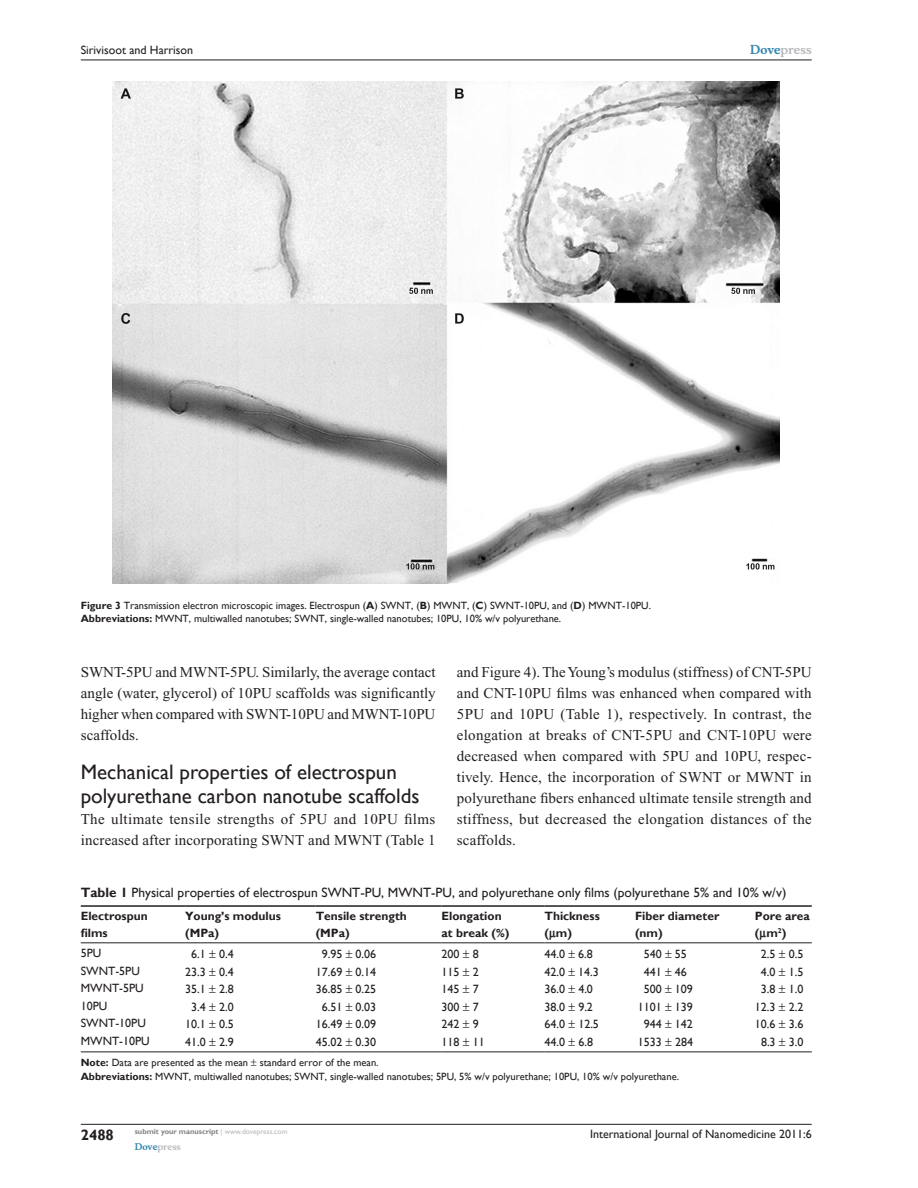
<style>
.page{position:relative;width:918px;height:1188px;background:#fff}
.page>*{position:absolute;margin:0;border:0;box-sizing:border-box;transform-origin:0 0}
.t1{font:21px/24px "Gill Sans";color:#231f20}
.t2{font:15px/21px "Times New Roman";letter-spacing:.01em;color:#231f20;text-align:justify}
.t3{font:700 15px "Gill Sans";color:#231f20}
.t4{font:13.5px "Gill Sans";color:#231f20}
.t5{font:12px "Gill Sans";color:#231f20}
.t6{font:700 12px/16.5px "Gill Sans";color:#231f20}
.t7{font:700 12px "Musee";color:#b8b9bc}
.t8{font:10.5px/13.5px "Gill Sans";color:#231f20}
.t9{font:700 9px "Musee";color:#b8b9bc}
.t10{font:700 7.5px "Gill Sans";color:#808285}
.s1{color:#3485ae}
.s2{font-weight:700}
.s3{font-weight:400;color:#b8b9bc}
</style>
<div class="page">
<hr style="left:81px;top:905px;width:104px;height:2px;background:#231f20">
<hr style="left:185px;top:905px;width:131px;height:2px;background:#231f20">
<hr style="left:316px;top:905px;width:126px;height:2px;background:#231f20">
<hr style="left:442px;top:905px;width:102px;height:2px;background:#231f20">
<hr style="left:544px;top:905px;width:91px;height:2px;background:#231f20">
<hr style="left:635px;top:905px;width:120px;height:2px;background:#231f20">
<hr style="left:755px;top:905px;width:57px;height:2px;background:#231f20">
<hr style="left:81px;top:942px;width:104px;height:1px;background:#231f20">
<hr style="left:185px;top:942px;width:131px;height:1px;background:#231f20">
<hr style="left:316px;top:942px;width:126px;height:1px;background:#231f20">
<hr style="left:442px;top:942px;width:102px;height:1px;background:#231f20">
<hr style="left:544px;top:942px;width:91px;height:1px;background:#231f20">
<hr style="left:635px;top:942px;width:120px;height:1px;background:#231f20">
<hr style="left:755px;top:942px;width:57px;height:1px;background:#231f20">
<hr style="left:81px;top:1052px;width:104px;height:1px;background:#231f20">
<hr style="left:185px;top:1052px;width:131px;height:1px;background:#231f20">
<hr style="left:316px;top:1052px;width:126px;height:1px;background:#231f20">
<hr style="left:442px;top:1052px;width:102px;height:1px;background:#231f20">
<hr style="left:544px;top:1052px;width:91px;height:1px;background:#231f20">
<hr style="left:635px;top:1052px;width:120px;height:1px;background:#231f20">
<hr style="left:755px;top:1052px;width:57px;height:1px;background:#231f20">
<img style="left:113px;top:81px;width:667px;height:503px">
<hr style="left:81px;top:1124px;width:731px;height:1px;background:#231f20">
<hr style="left:81px;top:60px;width:731px;height:1px;background:#231f20">
<p class="t5" style="left:81px;top:43px;width:114px">Sirivisoot and Harrison</p>
<p class="t7" style="left:750px;top:43px;width:63px"><span class="s1">Dove</span>press</p>
<p class="t8" style="left:81px;top:599px;width:572px"><span class="s2">Figure 3</span> Transmission electron microscopic images. Electrospun (<span class="s2">A</span>) SWNT, (<span class="s2">B</span>) MWNT, (<span class="s2">C</span>) SWNT-10PU, and (<span class="s2">D</span>) MWNT-10PU.<br><span class="s2">Abbreviations:</span> MWNT, multiwalled nanotubes; SWNT, single-walled nanotubes; 10PU, 10% w/v polyurethane.</p>
<p class="t2" style="left:81px;top:661px;width:356px">SWNT-5PU and MWNT-5PU. Similarly, the average contact angle (water, glycerol) of 10PU scaffolds was significantly higher when compared with SWNT-10PU and MWNT-10PU scaffolds.</p>
<h1 class="t1" style="left:81px;top:760px;width:340px">Mechanical properties of electrospun polyurethane carbon nanotube scaffolds</h1>
<p class="t2" style="left:81px;top:808px;width:356px">The ultimate tensile strengths of 5PU and 10PU films increased after incorporating SWNT and MWNT (Table 1</p>
<p class="t2" style="left:457px;top:661px;width:357px">and Figure 4). The Young’s modulus (stiffness) of CNT-5PU and CNT-10PU films was enhanced when compared with 5PU and 10PU (Table 1), respectively. In contrast, the elongation at breaks of CNT-5PU and CNT-10PU were decreased when compared with 5PU and 10PU, respec&shy;tively. Hence, the incorporation of SWNT or MWNT in polyurethane fibers enhanced ultimate tensile strength and stiffness, but decreased the elongation distances of the scaffolds.</p>
<p class="t4" style="left:81px;top:885px;width:707px"><span class="s2">Table 1</span> Physical properties of electrospun SWNT-PU, MWNT-PU, and polyurethane only films (polyurethane 5% and 10% w/v)</p>
<p class="t6" style="left:81px;top:908px;width:68px">Electrospun films</p>
<p class="t6" style="left:185px;top:908px;width:97px">Young’s modulus (MPa)</p>
<p class="t6" style="left:316px;top:908px;width:93px">Tensile strength (MPa)</p>
<p class="t6" style="left:442px;top:908px;width:69px">Elongation at break (%)</p>
<p class="t6" style="left:544px;top:908px;width:57px">Thickness ( m)</p>
<p class="t6" style="left:635px;top:908px;width:86px">Fiber diameter (nm)</p>
<p class="t6" style="left:755px;top:908px;width:57px">Pore area ( m<sup>2</sup>)</p>
<p class="t5" style="left:81px;top:946px;width:22px">5PU</p>
<p class="t5" style="left:191px;top:947px;width:44px">6.1 0.4</p>
<p class="t5" style="left:322px;top:947px;width:56px">9.95 0.06</p>
<p class="t5" style="left:442px;top:947px;width:39px">200 8</p>
<p class="t5" style="left:544px;top:947px;width:50px">44.0 6.8</p>
<p class="t5" style="left:644px;top:947px;width:45px">540 55</p>
<p class="t5" style="left:761px;top:947px;width:44px">2.5 0.5</p>
<p class="t5" style="left:81px;top:964px;width:61px">SWNT-5PU</p>
<p class="t5" style="left:185px;top:965px;width:50px">23.3 0.4</p>
<p class="t5" style="left:316px;top:965px;width:62px">17.69 0.14</p>
<p class="t5" style="left:442px;top:965px;width:39px">115 2</p>
<p class="t5" style="left:544px;top:965px;width:56px">42.0 14.3</p>
<p class="t5" style="left:644px;top:965px;width:45px">441 46</p>
<p class="t5" style="left:761px;top:965px;width:44px">4.0 1.5</p>
<p class="t5" style="left:81px;top:981px;width:64px">MWNT-5PU</p>
<p class="t5" style="left:185px;top:982px;width:50px">35.1 2.8</p>
<p class="t5" style="left:316px;top:982px;width:62px">36.85 0.25</p>
<p class="t5" style="left:442px;top:982px;width:39px">145 7</p>
<p class="t5" style="left:544px;top:982px;width:50px">36.0 4.0</p>
<p class="t5" style="left:644px;top:982px;width:51px">500 109</p>
<p class="t5" style="left:761px;top:982px;width:44px">3.8 1.0</p>
<p class="t5" style="left:81px;top:999px;width:28px">10PU</p>
<p class="t5" style="left:191px;top:1000px;width:44px">3.4 2.0</p>
<p class="t5" style="left:322px;top:1000px;width:56px">6.51 0.03</p>
<p class="t5" style="left:442px;top:1000px;width:39px">300 7</p>
<p class="t5" style="left:544px;top:1000px;width:50px">38.0 9.2</p>
<p class="t5" style="left:638px;top:1000px;width:57px">1101 139</p>
<p class="t5" style="left:755px;top:1000px;width:50px">12.3 2.2</p>
<p class="t5" style="left:81px;top:1016px;width:67px">SWNT-10PU</p>
<p class="t5" style="left:185px;top:1017px;width:50px">10.1 0.5</p>
<p class="t5" style="left:316px;top:1017px;width:62px">16.49 0.09</p>
<p class="t5" style="left:442px;top:1017px;width:39px">242 9</p>
<p class="t5" style="left:544px;top:1017px;width:56px">64.0 12.5</p>
<p class="t5" style="left:644px;top:1017px;width:51px">944 142</p>
<p class="t5" style="left:755px;top:1017px;width:50px">10.6 3.6</p>
<p class="t5" style="left:81px;top:1034px;width:70px">MWNT-10PU</p>
<p class="t5" style="left:185px;top:1035px;width:50px">41.0 2.9</p>
<p class="t5" style="left:316px;top:1035px;width:62px">45.02 0.30</p>
<p class="t5" style="left:442px;top:1035px;width:45px">118 11</p>
<p class="t5" style="left:544px;top:1035px;width:50px">44.0 6.8</p>
<p class="t5" style="left:638px;top:1035px;width:57px">1533 284</p>
<p class="t5" style="left:761px;top:1035px;width:44px">8.3 3.0</p>
<p class="t8" style="left:81px;top:1056px;width:600px"><span class="s2">Note:</span> Data are presented as the mean standard error of the mean.<br><span class="s2">Abbreviations:</span> MWNT, multiwalled nanotubes; SWNT, single-walled nanotubes; 5PU, 5% w/v polyurethane; 10PU, 10% w/v polyurethane.</p>
<p class="t3" style="left:81px;top:1126px;width:35px">2488</p>
<p class="t10" style="left:135px;top:1127px;width:154px">submit your manuscript <span class="s3">| www.dovepress.com</span></p>
<p class="t9" style="left:135px;top:1141px;width:48px"><span class="s1">Dove</span>press</p>
<p class="t5" style="left:590px;top:1127px;width:223px">International Journal of Nanomedicine 2011:6</p>
</div>
